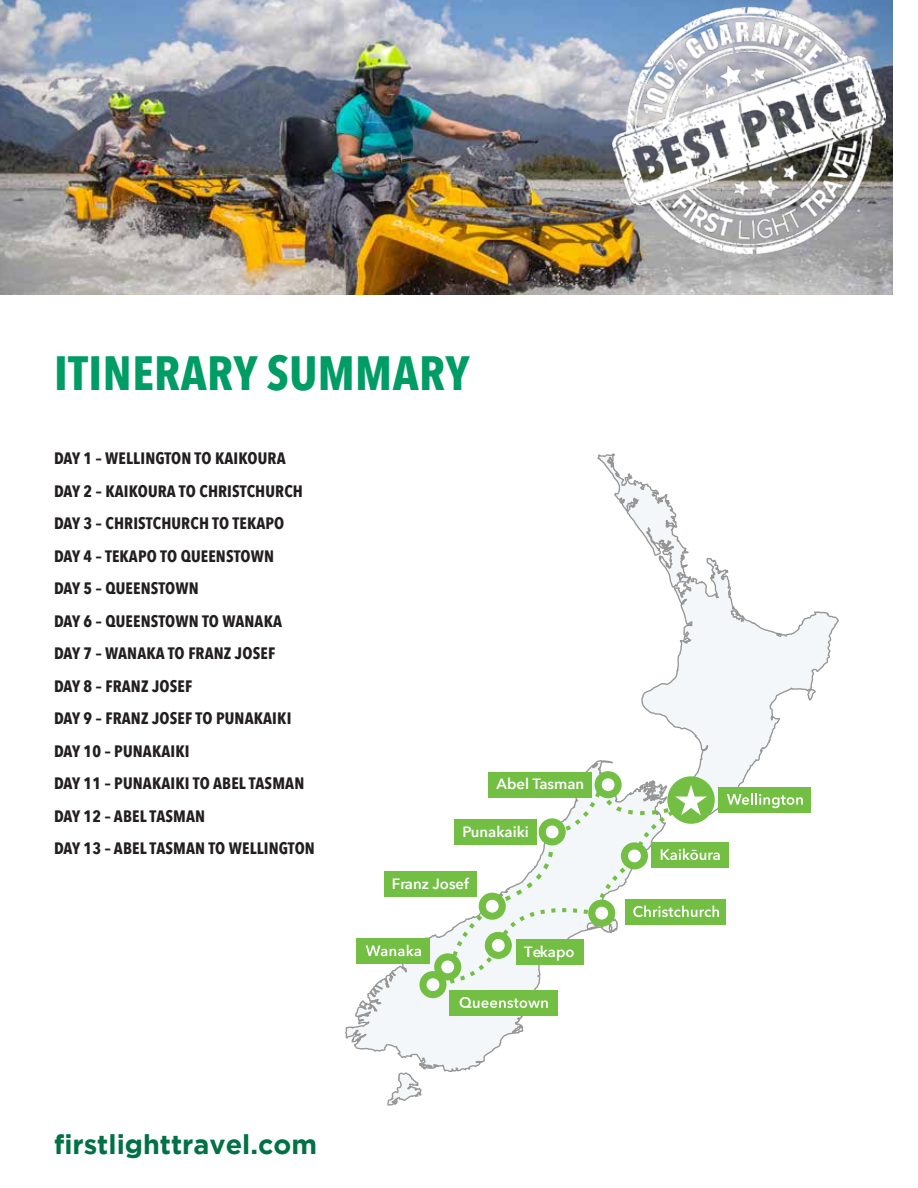
<style>
.page{position:relative;width:918px;height:1188px;background:#fff}
.page>*{position:absolute;margin:0;border:0;box-sizing:border-box;transform-origin:0 0}
.t1{font:700 48px "Avenir Next Condensed";letter-spacing:.01em;color:#009c66}
.t2{font:700 27px "Gotham";color:#007045}
.t3{font:700 16.5px/32.5px "Avenir Next Condensed";letter-spacing:.01em;color:#231f20}
.t4{font:600 14.85px "Avenir Next";color:#fff}
</style>
<div class="page">
<img style="left:0;top:0;width:893px;height:294px">
<svg style="left:345px;top:761px;width:252px;height:311px"></svg>
<svg style="left:597px;top:453px;width:242px;height:334px"></svg>
<svg style="left:387px;top:1063px;width:36px;height:43px"></svg>
<div style="left:419px;top:971px;width:27px;height:27px;background:#72bf44;border-radius:50%"></div>
<div style="left:595px;top:771px;width:27px;height:27px;background:#72bf44;border-radius:50%"></div>
<svg style="left:602px;top:778px;width:13px;height:13px"></svg>
<div style="left:450px;top:990px;width:108px;height:26px;background:#72bf44"></div>
<svg style="left:460px;top:997px;width:88px;height:11px"></svg>
<div style="left:356px;top:938px;width:74px;height:26px;background:#72bf44"></div>
<svg style="left:366px;top:945px;width:55px;height:11px"></svg>
<div style="left:384px;top:871px;width:92px;height:26px;background:#72bf44"></div>
<div style="left:488px;top:772px;width:104px;height:26px;background:#72bf44"></div>
<div style="left:719px;top:787px;width:92px;height:26px;background:#72bf44"></div>
<svg style="left:727px;top:793px;width:76px;height:15px"></svg>
<div style="left:626px;top:899px;width:100px;height:26px;background:#72bf44"></div>
<div style="left:651px;top:842px;width:78px;height:26px;background:#72bf44"></div>
<div style="left:667px;top:776px;width:48px;height:48px;background:#72bf44;border-radius:50%"></div>
<svg style="left:427px;top:781px;width:293px;height:209px"></svg>
<img style="left:612px;top:5px;width:274px;height:248px">
<h1 class="t1" style="left:54px;top:344px;width:417px">ITINERARY SUMMARY</h1>
<p class="t3" style="left:54px;top:442px;width:262px">DAY 1 – WELLINGTON TO KAIKOURA<br>DAY 2 – KAIKOURA TO CHRISTCHURCH<br>DAY 3 – CHRISTCHURCH TO TEKAPO<br>DAY 4 – TEKAPO TO QUEENSTOWN<br>DAY 5 – QUEENSTOWN<br>DAY 6 – QUEENSTOWN TO WANAKA<br>DAY 7 – WANAKA TO FRANZ JOSEF<br>DAY 8 – FRANZ JOSEF<br>DAY 9 – FRANZ JOSEF TO PUNAKAIKI<br>DAY 10 – PUNAKAIKI<br>DAY 11 – PUNAKAIKI TO ABEL TASMAN<br>DAY 12 – ABEL TASMAN<br>DAY 13 – ABEL TASMAN TO WELLINGTON</p>
<h2 class="t2" style="left:54px;top:1129px;width:265px">firstlighttravel.com</h2>
<p class="t4" style="left:497px;top:772px;width:89px">Abel Tasman</p>
<p class="t4" style="left:463px;top:819px;width:68px">Punakaiki</p>
<p class="t4" style="left:392px;top:871px;width:79px">Franz Josef</p>
<p class="t4" style="left:524px;top:939px;width:52px">Tekapo</p>
</div>
